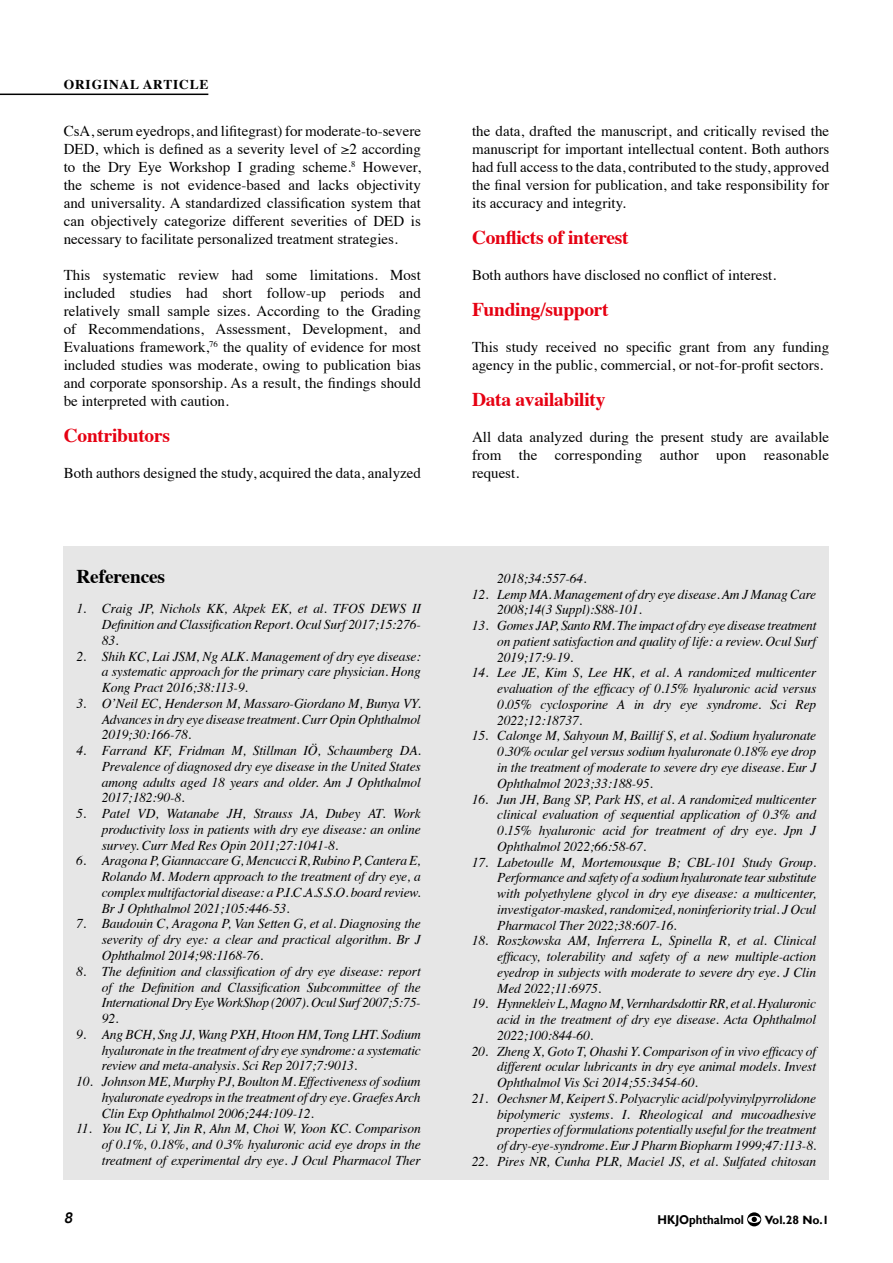
<style>
.page{position:relative;width:893px;height:1263px;background:#fff}
.page>*{position:absolute;margin:0;border:0;box-sizing:border-box;transform-origin:0 0}
.t1{font:700 19.5px "Times";letter-spacing:-.015em;color:#e60012}
.t2{font:700 19.5px "Times";letter-spacing:-.01em;color:#000}
.t3{font:15px/18px "Times";color:#000;text-align:justify}
.t4{font:italic 800 15px "Avenir";color:#000}
.t5{font:italic 13.5px/15.8px "Times";letter-spacing:-.01em;color:#000;text-align:justify}
.t6{font:700 13.5px "Times";letter-spacing:.06em;color:#000}
.t7{font:700 12.75px "Gill Sans";color:#000;scale:.9 1}
.t8{font:700 12px "Gill Sans";color:#000}
</style>
<div class="page">
<hr style="left:0;top:94px;width:208px;height:1px;background:#000">
<svg style="left:747px;top:1212px;width:14px;height:14px"></svg>
<div style="left:64px;top:546px;width:765px;height:634px;background:#e6e6e6"></div>
<p class="t6" style="left:64px;top:72px;width:146px">ORIGINAL ARTICLE</p>
<p class="t3" style="left:64px;top:120px;width:359px">CsA, serum eyedrops, and lifitegrast) for moderate-to-severe DED, which is defined as a severity level of ≥2 according to the Dry Eye Workshop I grading scheme.<sup>8</sup> However, the scheme is not evidence-based and lacks objectivity and universality. A standardized classification system that can objectively categorize different severities of DED is necessary to facilitate personalized treatment strategies.</p>
<p class="t3" style="left:64px;top:264px;width:359px">This systematic review had some limitations. Most included studies had short follow-up periods and relatively small sample sizes. According to the Grading of Recommendations, Assessment, Development, and Evaluations framework,<sup>76</sup> the quality of evidence for most included studies was moderate, owing to publication bias and corporate sponsorship. As a result, the findings should be interpreted with caution.</p>
<h1 class="t1" style="left:64px;top:417px;width:108px">Contributors</h1>
<p class="t3" style="left:64px;top:462px;width:359px">Both authors designed the study, acquired the data, analyzed</p>
<p class="t3" style="left:472px;top:120px;width:359px">the data, drafted the manuscript, and critically revised the manuscript for important intellectual content. Both authors had full access to the data, contributed to the study, approved the final version for publication, and take responsibility for its accuracy and integrity.</p>
<h1 class="t1" style="left:472px;top:219px;width:158px">Conflicts of interest</h1>
<p class="t3" style="left:472px;top:264px;width:306px">Both authors have disclosed no conflict of interest.</p>
<h1 class="t1" style="left:472px;top:291px;width:138px">Funding/support</h1>
<p class="t3" style="left:472px;top:336px;width:359px">This study received no specific grant from any funding agency in the public, commercial, or not-for-profit sectors.</p>
<h1 class="t1" style="left:472px;top:381px;width:135px">Data availability</h1>
<p class="t3" style="left:472px;top:426px;width:359px">All data analyzed during the present study are available from the corresponding author upon reasonable request.</p>
<h1 class="t2" style="left:76px;top:557px;width:90px">References</h1>
<p class="t5" style="left:102px;top:600px;width:320px;text-indent:-26px">1. Craig JP, Nichols KK, Akpek EK, et al. TFOS DEWS II Definition and Classification Report. Ocul Surf 2017;15:276- 83.</p>
<p class="t5" style="left:102px;top:647px;width:320px;text-indent:-26px">2. Shih KC, Lai JSM, Ng ALK. Management of dry eye disease: a systematic approach for the primary care physician. Hong Kong Pract 2016;38:113-9.</p>
<p class="t5" style="left:102px;top:695px;width:320px;text-indent:-26px">3. O’Neil EC, Henderson M, Massaro-Giordano M, Bunya VY.<br>Advances in dry eye disease treatment. Curr Opin Ophthalmol 2019;30:166-78.</p>
<p class="t5" style="left:102px;top:742px;width:321px;text-indent:-26px">4. Farrand KF, Fridman M, Stillman IÖ, Schaumberg DA.<br>Prevalence of diagnosed dry eye disease in the United States among adults aged 18 years and older. Am J Ophthalmol 2017;182:90-8.</p>
<p class="t5" style="left:102px;top:805px;width:320px;text-indent:-26px">5. Patel VD, Watanabe JH, Strauss JA, Dubey AT. Work productivity loss in patients with dry eye disease: an online survey. Curr Med Res Opin 2011;27:1041-8.</p>
<p class="t5" style="left:102px;top:852px;width:320px;text-indent:-26px">6. Aragona P, Giannaccare G, Mencucci R, Rubino P, Cantera E, Rolando M. Modern approach to the treatment of dry eye, a complex multifactorial disease: a P.I.C.A.S.S.O. board review.<br>Br J Ophthalmol 2021;105:446-53.</p>
<p class="t5" style="left:102px;top:915px;width:321px;text-indent:-26px">7. Baudouin C, Aragona P, Van Setten G, et al. Diagnosing the severity of dry eye: a clear and practical algorithm. Br J Ophthalmol 2014;98:1168-76.</p>
<p class="t5" style="left:102px;top:962px;width:320px;text-indent:-26px">8. The definition and classification of dry eye disease: report of the Definition and Classification Subcommittee of the International Dry Eye WorkShop (2007). Ocul Surf 2007;5:75- 92.</p>
<p class="t5" style="left:102px;top:1025px;width:321px;text-indent:-26px">9. Ang BCH, Sng JJ, Wang PXH, Htoon HM, Tong LHT. Sodium hyaluronate in the treatment of dry eye syndrome: a systematic review and meta-analysis. Sci Rep 2017;7:9013.</p>
<p class="t5" style="left:102px;top:1073px;width:320px;text-indent:-26px">10. Johnson ME, Murphy PJ, Boulton M. Effectiveness of sodium hyaluronate eyedrops in the treatment of dry eye. Graefes Arch Clin Exp Ophthalmol 2006;244:109-12.</p>
<p class="t5" style="left:102px;top:1120px;width:321px;text-indent:-26px">11. You IC, Li Y, Jin R, Ahn M, Choi W, Yoon KC. Comparison of 0.1%, 0.18%, and 0.3% hyaluronic acid eye drops in the treatment of experimental dry eye. J Ocul Pharmacol Ther</p>
<p class="t5" style="left:497px;top:570px;width:91px">2018;34:557-64.</p>
<p class="t5" style="left:497px;top:585px;width:320px;text-indent:-26px">12. Lemp MA. Management of dry eye disease. Am J Manag Care<br>2008;14(3 Suppl):S88-101.</p>
<p class="t5" style="left:497px;top:617px;width:321px;text-indent:-26px">13. Gomes JAP, Santo RM. The impact of dry eye disease treatment on patient satisfaction and quality of life: a review. Ocul Surf 2019;17:9-19.</p>
<p class="t5" style="left:497px;top:664px;width:321px;text-indent:-26px">14. Lee JE, Kim S, Lee HK, et al. A randomized multicenter evaluation of the efficacy of 0.15% hyaluronic acid versus 0.05% cyclosporine A in dry eye syndrome. Sci Rep 2022;12:18737.</p>
<p class="t5" style="left:497px;top:727px;width:321px;text-indent:-26px">15. Calonge M, Sahyoun M, Baillif S, et al. Sodium hyaluronate 0.30% ocular gel versus sodium hyaluronate 0.18% eye drop in the treatment of moderate to severe dry eye disease. Eur J Ophthalmol 2023;33:188-95.</p>
<p class="t5" style="left:497px;top:790px;width:320px;text-indent:-26px">16. Jun JH, Bang SP, Park HS, et al. A randomized multicenter clinical evaluation of sequential application of 0.3% and 0.15% hyaluronic acid for treatment of dry eye. Jpn J Ophthalmol 2022;66:58-67.</p>
<p class="t5" style="left:497px;top:853px;width:321px;text-indent:-26px">17. Labetoulle M, Mortemousque B; CBL-101 Study Group.<br>Performance and safety of a sodium hyaluronate tear substitute with polyethylene glycol in dry eye disease: a multicenter, investigator-masked, randomized, noninferiority trial. J Ocul Pharmacol Ther 2022;38:607-16.</p>
<p class="t5" style="left:497px;top:932px;width:321px;text-indent:-26px">18. Roszkowska AM, Inferrera L, Spinella R, et al. Clinical efficacy, tolerability and safety of a new multiple-action eyedrop in subjects with moderate to severe dry eye. J Clin Med 2022;11:6975.</p>
<p class="t5" style="left:497px;top:995px;width:320px;text-indent:-26px">19. Hynnekleiv L, Magno M, Vernhardsdottir RR, et al. Hyaluronic acid in the treatment of dry eye disease. Acta Ophthalmol 2022;100:844-60.</p>
<p class="t5" style="left:497px;top:1042px;width:320px;text-indent:-26px">20. Zheng X, Goto T, Ohashi Y. Comparison of in vivo efficacy of different ocular lubricants in dry eye animal models. Invest Ophthalmol Vis Sci 2014;55:3454-60.</p>
<p class="t5" style="left:497px;top:1090px;width:321px;text-indent:-26px">21. Oechsner M, Keipert S. Polyacrylic acid/polyvinylpyrrolidone bipolymeric systems. I. Rheological and mucoadhesive properties of formulations potentially useful for the treatment of dry-eye-syndrome. Eur J Pharm Biopharm 1999;47:113-8.</p>
<p class="t5" style="left:472px;top:1153px;width:346px">22. Pires NR, Cunha PLR, Maciel JS, et al. Sulfated chitosan</p>
<p class="t4" style="left:64px;top:1209px;width:10px">8</p>
<p class="t7" style="left:657px;top:1212px;width:98px">HKJOphthalmol</p>
<p class="t8" style="left:765px;top:1212px;width:66px">Vol.28 No.1</p>
</div>
